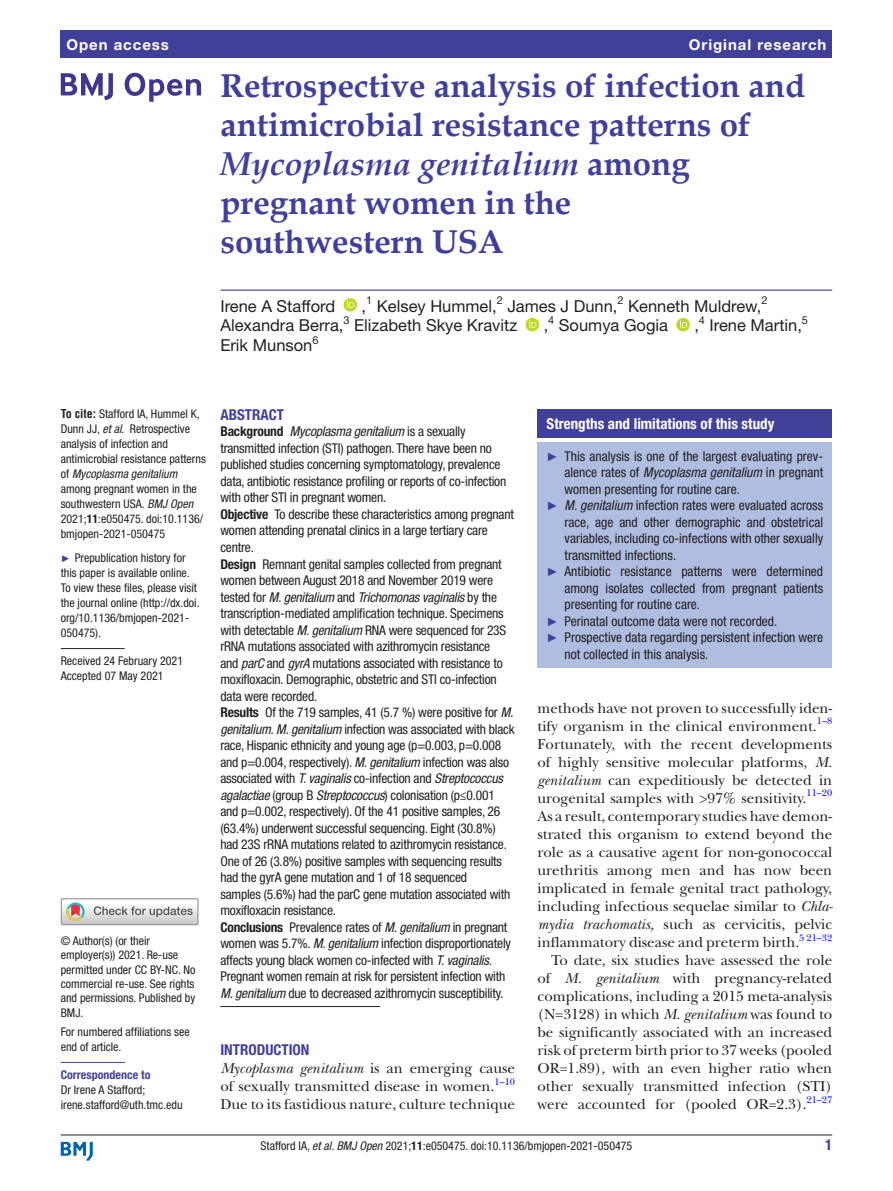
<style>
.page{position:relative;width:893px;height:1191px;background:#fff}
.page>*{position:absolute;margin:0;border:0;box-sizing:border-box;transform-origin:0 0}
.t1{font:700 33px/39px "Book Antiqua";color:#414099}
.t2{font:16.5px "Helvetica Neue LT Std";color:#231f20}
.t3{font:15px/18px "New Baskerville";color:#231f20;text-align:justify}
.t4{font:700 condensed 15px "Helvetica Neue LT Std";color:#fff}
.t5{font:700 15px "Helvetica Neue LT Std";letter-spacing:.065em;color:#fff}
.t6{font:700 condensed 15px "Helvetica Neue LT Std";color:#414099}
.t7{font:condensed 13.5px/16.5px "Helvetica Neue LT Std";letter-spacing:-.015em;color:#231f20}
.t8{font:condensed 12px/15px "Helvetica Neue LT Std";color:#231f20}
.t9{font:700 condensed 12px "Helvetica Neue LT Std";color:#414099}
.t10{font:10.95px "Helvetica Neue LT Std";color:#231f20}
.t11{font:9.9px "New Baskerville";color:#00f}
.s1{font-style:italic}
.s2{font-family:"Helvetica LT Std";font-weight:700}
.s3{font-weight:700}
.s4{font-family:"Arial";font-stretch:normal;font-size:9.75px;color:#414099}
.s5{font-family:"Arial";font-stretch:normal;font-size:12px;color:#414099}
</style>
<div class="page">
<hr style="left:61px;top:1134px;width:771px;height:1px;background:#231f20">
<svg style="left:61px;top:1141px;width:32px;height:19px"></svg>
<div style="left:61px;top:31px;width:771px;height:27px;background:#414099"></div>
<hr style="left:220px;top:289px;width:612px;height:2px;background:#414099">
<svg style="left:344px;top:298px;width:13px;height:14px"></svg>
<svg style="left:526px;top:318px;width:13px;height:13px"></svg>
<svg style="left:676px;top:318px;width:14px;height:13px"></svg>
<hr style="left:61px;top:648px;width:64px;height:1px;background:#231f20">
<hr style="left:61px;top:1062px;width:64px;height:1px;background:#414099">
<svg style="left:61px;top:73px;width:52px;height:27px"></svg>
<svg style="left:125px;top:73px;width:76px;height:29px"></svg>
<div style="left:61px;top:898px;width:138px;height:27px;border:1px solid #969090"></div>
<svg style="left:61px;top:898px;width:137px;height:26px"></svg>
<hr style="left:220px;top:1006px;width:160px;height:1px;background:#231f20">
<div style="left:538px;top:409px;width:294px;height:29px;background:#414099"></div>
<div style="left:538px;top:442px;width:294px;height:226px;background:#afbde1"></div>
<p class="t5" style="left:66px;top:35px;width:104px">Open access</p>
<p class="t5" style="left:689px;top:35px;width:139px">Original research</p>
<h1 class="t1" style="left:220px;top:66px;width:586px">Retrospective analysis of infection and antimicrobial resistance patterns of<br><span class="s1">Mycoplasma genitalium</span> among pregnant women in the<br>southwestern USA</h1>
<p class="t10" style="left:366px;top:294px;width:8px">1</p>
<p class="t2" style="left:377px;top:296px;width:121px">Kelsey Hummel,</p>
<p class="t10" style="left:497px;top:294px;width:8px">2</p>
<p class="t2" style="left:507px;top:296px;width:112px">James J Dunn,</p>
<p class="t10" style="left:617px;top:294px;width:8px">2</p>
<p class="t2" style="left:628px;top:296px;width:135px">Kenneth Muldrew,</p>
<p class="t10" style="left:761px;top:294px;width:8px">2</p>
<p class="t2" style="left:220px;top:296px;width:116px">Irene A Stafford</p>
<p class="t2" style="left:362px;top:296px;width:6px">,</p>
<p class="t2" style="left:220px;top:316px;width:125px">Alexandra Berra,</p>
<p class="t10" style="left:344px;top:313px;width:8px">3</p>
<p class="t2" style="left:354px;top:316px;width:165px">Elizabeth Skye Kravitz</p>
<p class="t2" style="left:544px;top:316px;width:6px">,</p>
<p class="t10" style="left:548px;top:313px;width:8px">4</p>
<p class="t2" style="left:559px;top:316px;width:111px">Soumya Gogia</p>
<p class="t2" style="left:694px;top:316px;width:6px">,</p>
<p class="t10" style="left:699px;top:313px;width:8px">4</p>
<p class="t2" style="left:710px;top:316px;width:94px">Irene Martin,</p>
<p class="t10" style="left:802px;top:313px;width:8px">5</p>
<p class="t2" style="left:220px;top:335px;width:94px">Erik Munson</p>
<p class="t10" style="left:312px;top:333px;width:8px">6</p>
<p class="t8" style="left:61px;top:406px;width:147px"><span class="s2">To cite:</span> Stafford IA, Hummel K,<br>Dunn JJ, <span class="s1">et al</span>. Retrospective analysis of infection and antimicrobial resistance patterns of <span class="s1">Mycoplasma genitalium </span>among pregnant women in the southwestern USA. <span class="s1">BMJ Open<br></span>2021;<span class="s3">11</span>:e050475. doi:10.1136/ bmjopen-2021-050475</p>
<p class="t8" style="left:61px;top:550px;width:140px"><span class="s4">►</span> Prepublication history for this paper is available online.<br>To view these files, please visit the journal online (http://dx.doi. org/10.1136/bmjopen-2021-<br>050475).</p>
<p class="t8" style="left:61px;top:653px;width:124px">Received 24 February 2021<br>Accepted 07 May 2021</p>
<p class="t8" style="left:61px;top:933px;width:136px;line-height:14.4px">© Author(s) (or their employer(s)) 2021. Re-use permitted under CC BY-NC. No commercial re-use. See rights and permissions. Published by<br>BMJ.</p>
<p class="t8" style="left:61px;top:1024px;width:130px">For numbered affiliations see end of article.</p>
<p class="t9" style="left:61px;top:1067px;width:91px">Correspondence to</p>
<p class="t8" style="left:61px;top:1082px;width:123px">Dr Irene A Stafford; irene.stafford@uth.tmc.edu</p>
<p class="t6" style="left:220px;top:405px;width:65px">ABSTRACT</p>
<p class="t7" style="left:220px;top:423px;width:296px"><span class="s3">Background</span> <span class="s1">Mycoplasma genitalium</span> is a sexually transmitted infection (STI) pathogen. There have been no published studies concerning symptomatology, prevalence data, antibiotic resistance profiling or reports of co-infection with other STI in pregnant women.<br><span class="s3">Objective</span> To describe these characteristics among pregnant women attending prenatal clinics in a large tertiary care centre.<br><span class="s3">Design</span> Remnant genital samples collected from pregnant women between August 2018 and November 2019 were tested for <span class="s1">M. genitalium</span> and <span class="s1">Trichomonas vaginalis</span> by the transcription-mediated amplification technique. Specimens with detectable <span class="s1">M. genitalium</span> RNA were sequenced for 23S rRNA mutations associated with azithromycin resistance<br>and <span class="s1">parC</span> and <span class="s1">gyrA</span> mutations associated with resistance to moxifloxacin. Demographic, obstetric and STI co-infection data were recorded.<br><span class="s3">Results</span> Of the 719 samples, 41 (5.7 %) were positive for <span class="s1">M. genitalium. M. genitalium</span> infection was associated with black race, Hispanic ethnicity and young age (p=0.003, p=0.008 and p=0.004, respectively). <span class="s1">M. genitalium</span> infection was also associated with <span class="s1">T. vaginalis</span> co-infection and <span class="s1">Streptococcus agalactiae</span> (group B <span class="s1">Streptococcus</span>) colonisation (p≤0.001 and p=0.002, respectively). Of the 41 positive samples, 26 (63.4%) underwent successful sequencing. Eight (30.8%) had 23S rRNA mutations related to azithromycin resistance.<br>One of 26 (3.8%) positive samples with sequencing results had the gyrA gene mutation and 1 of 18 sequenced<br>samples (5.6%) had the parC gene mutation associated with moxifloxacin resistance.<br><span class="s3">Conclusions</span> Prevalence rates of <span class="s1">M. genitalium</span> in pregnant women was 5.7%. <span class="s1">M. genitalium</span> infection disproportionately affects young black women co-infected with <span class="s1">T. vaginalis</span>.<br>Pregnant women remain at risk for persistent infection with <span class="s1">M. genitalium</span> due to decreased azithromycin susceptibility.</p>
<p class="t6" style="left:220px;top:1041px;width:91px">INTRODUCTION</p>
<p class="t3" style="left:220px;top:1059px;width:296px"><span class="s1">Mycoplasma genitalium</span> is an emerging cause of sexually transmitted disease in women.</p>
<p class="t11" style="left:495px;top:1075px;width:22px">1–10</p>
<p class="t3" style="left:220px;top:1095px;width:296px">Due to its fastidious nature, culture technique</p>
<p class="t4" style="left:547px;top:414px;width:229px">Strengths and limitations of this study</p>
<p class="t7" style="left:547px;top:447px;width:278px"><span class="s5">►</span> This analysis is one of the largest evaluating prev-</p>
<p class="t7" style="left:565px;top:464px;width:260px">alence rates of <span class="s1">Mycoplasma genitalium</span> in pregnant</p>
<p class="t7" style="left:565px;top:480px;width:177px">women presenting for routine care.</p>
<p class="t7" style="left:547px;top:497px;width:278px"><span class="s5">►</span> <span class="s1">M. genitalium</span> infection rates were evaluated across</p>
<p class="t7" style="left:565px;top:513px;width:260px">race, age and other demographic and obstetrical</p>
<p class="t7" style="left:565px;top:530px;width:260px">variables, including co-infections with other sexually</p>
<p class="t7" style="left:565px;top:546px;width:113px">transmitted infections.</p>
<p class="t7" style="left:547px;top:563px;width:278px"><span class="s5">►</span> Antibiotic resistance patterns were determined</p>
<p class="t7" style="left:565px;top:579px;width:260px">among isolates collected from pregnant patients</p>
<p class="t7" style="left:565px;top:596px;width:137px">presenting for routine care.</p>
<p class="t7" style="left:547px;top:612px;width:232px"><span class="s5">►</span> Perinatal outcome data were not recorded.</p>
<p class="t7" style="left:547px;top:629px;width:278px"><span class="s5">►</span> Prospective data regarding persistent infection were</p>
<p class="t7" style="left:565px;top:645px;width:145px">not collected in this analysis.</p>
<p class="t3" style="left:538px;top:699px;width:296px">methods have not proven to successfully iden&shy;tify organism in the clinical environment.<sup>1–8<br></sup>Fortunately, with the recent developments of highly sensitive molecular platforms, <span class="s1">M. genitalium</span> can expeditiously be detected in urogenital samples with &gt;97% sensitivity.</p>
<p class="t11" style="left:806px;top:787px;width:27px">11–20</p>
<p class="t3" style="left:538px;top:807px;width:297px">As a result, contemporary studies have demon&shy;strated this organism to extend beyond the role as a causative agent for non-gonococcal urethritis among men and has now been implicated in female genital tract pathology, including infectious sequelae similar to <span class="s1">Chla&shy;mydia trachomatis,</span> such as cervicitis, pelvic inflammatory disease and preterm birth.</p>
<p class="t11" style="left:799px;top:931px;width:34px">5 21–32</p>
<p class="t3" style="left:538px;top:951px;width:296px;text-indent:14px">To date, six studies have assessed the role of <span class="s1">M. genitalium</span> with pregnancy-related complications, including a 2015 meta-analysis (N=3128) in which <span class="s1">M. genitalium</span> was found to be significantly associated with an increased risk of preterm birth prior to 37 weeks (pooled OR=1.89), with an even higher ratio when other sexually transmitted infection (STI) were accounted for (pooled OR=2.3).<sup>21–27</sup></p>
<p class="t8" style="left:261px;top:1137px;width:373px">Stafford IA, <span class="s1">et al</span>. <span class="s1">BMJ Open</span> 2021;<span class="s3">11</span>:e050475. doi:10.1136/bmjopen-2021-050475</p>
<p class="t6" style="left:825px;top:1135px;width:9px">1</p>
</div>
